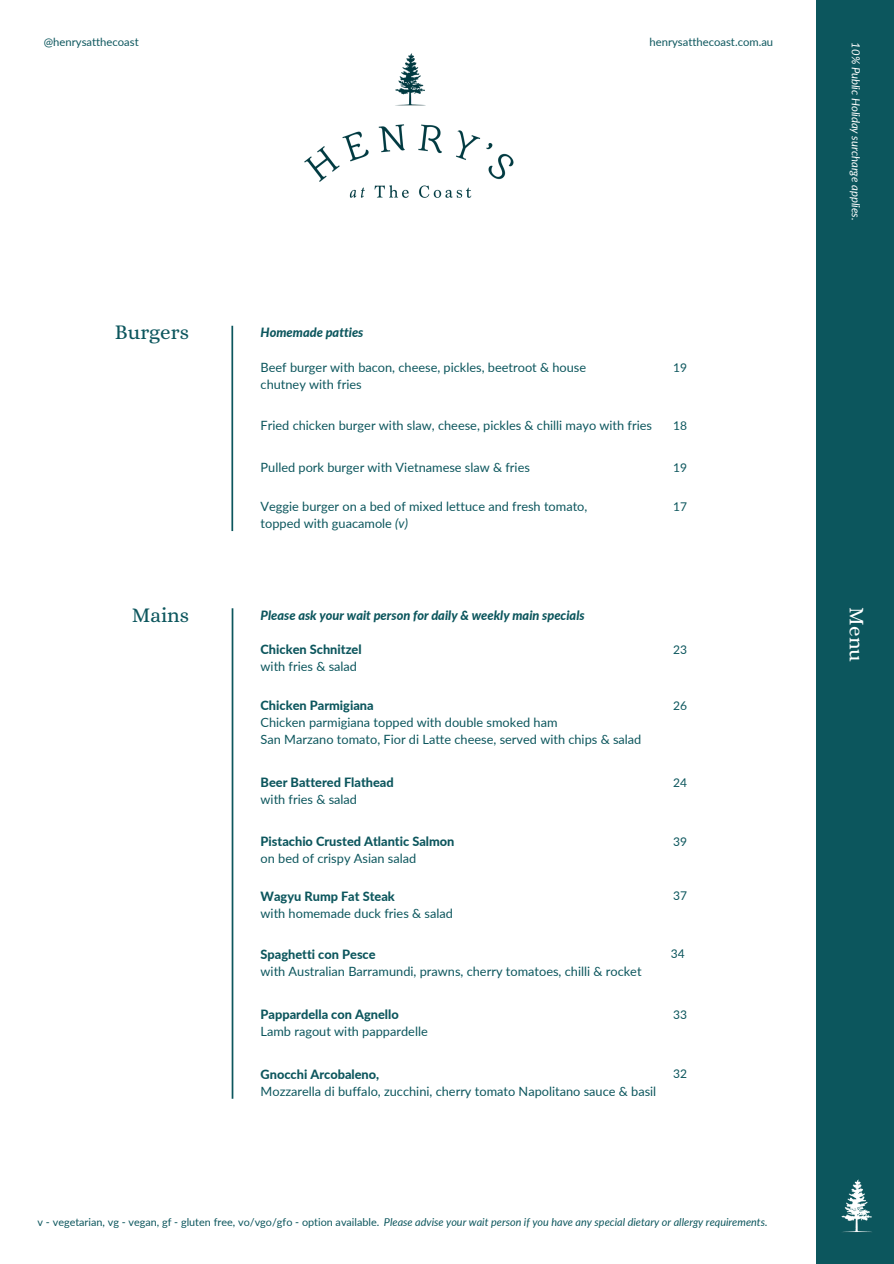
<style>
.page{position:relative;width:894px;height:1264px;background:#fff}
.page>*{position:absolute;margin:0;border:0;box-sizing:border-box;transform-origin:0 0}
.t1{font:21px "Alice";color:#0c565d}
.t2{font:21px "Alice";color:#fff}
.t3{font:12.75px/17px "Lato";color:#0c565d}
.t4{font:800 12.75px "Lato";color:#0c565d}
.t5{font:italic 800 12.75px "Lato";color:#0c565d}
.t6{font:12px "Lato";color:#0c565d}
.t7{font:11.25px "Lato";color:#0c565d}
.t8{font:italic 11.25px "Lato";color:#fff}
.t9{font:italic 10.8px "Lato";color:#0c565d}
.s1{font-style:italic}
.s2{font-style:normal}
</style>
<div class="page">
<svg style="left:231px;top:608px;width:2px;height:490px"></svg>
<div style="left:816px;top:0;width:77px;height:1263px;background:#0c565d"></div>
<img style="left:304px;top:53px;width:210px;height:145px">
<img style="left:841px;top:1179px;width:31px;height:54px">
<svg style="left:231px;top:326px;width:2px;height:205px"></svg>
<p class="t7" style="left:44px;top:35px;width:96px">@henrysatthecoast</p>
<p class="t7" style="left:649px;top:35px;width:125px">henrysatthecoast.com.au</p>
<p class="t1" style="left:115px;top:320px;width:76px">Burgers</p>
<p class="t5" style="left:260px;top:324px;width:104px">Homemade patties</p>
<p class="t3" style="left:260px;top:359px;width:327px">Beef burger with bacon, cheese, pickles, beetroot &amp; house chutney with fries</p>
<p class="t6" style="left:673px;top:360px;width:15px">19</p>
<p class="t3" style="left:260px;top:417px;width:393px">Fried chicken burger with slaw, cheese, pickles &amp; chilli mayo with fries</p>
<p class="t6" style="left:673px;top:418px;width:15px">18</p>
<p class="t3" style="left:260px;top:459px;width:271px">Pulled pork burger with Vietnamese slaw &amp; fries</p>
<p class="t6" style="left:673px;top:460px;width:15px">19</p>
<p class="t3" style="left:260px;top:497px;width:328px">Veggie burger on a bed of mixed lettuce and fresh tomato, topped with guacamole <span class="s1">(v)</span></p>
<p class="t6" style="left:673px;top:499px;width:15px">17</p>
<p class="t8" style="left:862px;top:42px;width:179px;rotate:90deg">10% Public Holiday surcharge applies.</p>
<p class="t1" style="left:132px;top:603px;width:59px">Mains</p>
<p class="t5" style="left:260px;top:607px;width:325px">Please ask your wait person for daily &amp; weekly main specials</p>
<p class="t2" style="left:868px;top:607px;width:56px;rotate:90deg">Menu</p>
<p class="t4" style="left:260px;top:641px;width:103px">Chicken Schnitzel</p>
<p class="t3" style="left:260px;top:657px;width:98px">with fries &amp; salad</p>
<p class="t6" style="left:673px;top:642px;width:15px">23</p>
<p class="t4" style="left:260px;top:697px;width:115px">Chicken Parmigiana</p>
<p class="t3" style="left:260px;top:713px;width:298px">Chicken parmigiana topped with double smoked ham</p>
<p class="t3" style="left:260px;top:731px;width:382px">San Marzano tomato, Fior di Latte cheese, served with chips &amp; salad</p>
<p class="t6" style="left:673px;top:697px;width:15px">26</p>
<p class="t4" style="left:260px;top:774px;width:135px">Beer Battered Flathead</p>
<p class="t3" style="left:260px;top:790px;width:98px">with fries &amp; salad</p>
<p class="t6" style="left:673px;top:774px;width:15px">24</p>
<p class="t4" style="left:260px;top:833px;width:195px">Pistachio Crusted Atlantic Salmon</p>
<p class="t3" style="left:260px;top:849px;width:157px">on bed of crispy Asian salad</p>
<p class="t6" style="left:673px;top:833px;width:15px">39</p>
<p class="t4" style="left:260px;top:888px;width:136px">Wagyu Rump Fat Steak</p>
<p class="t3" style="left:260px;top:904px;width:194px">with homemade duck fries &amp; salad</p>
<p class="t6" style="left:673px;top:888px;width:15px">37</p>
<p class="t4" style="left:260px;top:946px;width:117px">Spaghetti con Pesce</p>
<p class="t3" style="left:260px;top:962px;width:382px">with Australian Barramundi, prawns, cherry tomatoes, chilli &amp; rocket</p>
<p class="t6" style="left:670px;top:946px;width:15px">34</p>
<p class="t4" style="left:260px;top:1006px;width:140px">Pappardella con Agnello</p>
<p class="t3" style="left:260px;top:1022px;width:169px">Lamb ragout with pappardelle</p>
<p class="t6" style="left:673px;top:1006px;width:15px">33</p>
<p class="t4" style="left:260px;top:1066px;width:120px">Gnocchi Arcobaleno,</p>
<p class="t3" style="left:260px;top:1082px;width:397px">Mozzarella di buffalo, zucchini, cherry tomato Napolitano sauce &amp; basil</p>
<p class="t6" style="left:673px;top:1066px;width:15px">32</p>
<p class="t9" style="left:38px;top:1215px;width:731px"><span class="s2">v - vegetarian, vg - vegan, gf - gluten free, vo/vgo/gfo - option available.</span> Please advise your wait person if you have any special dietary or allergy requirements.</p>
</div>
